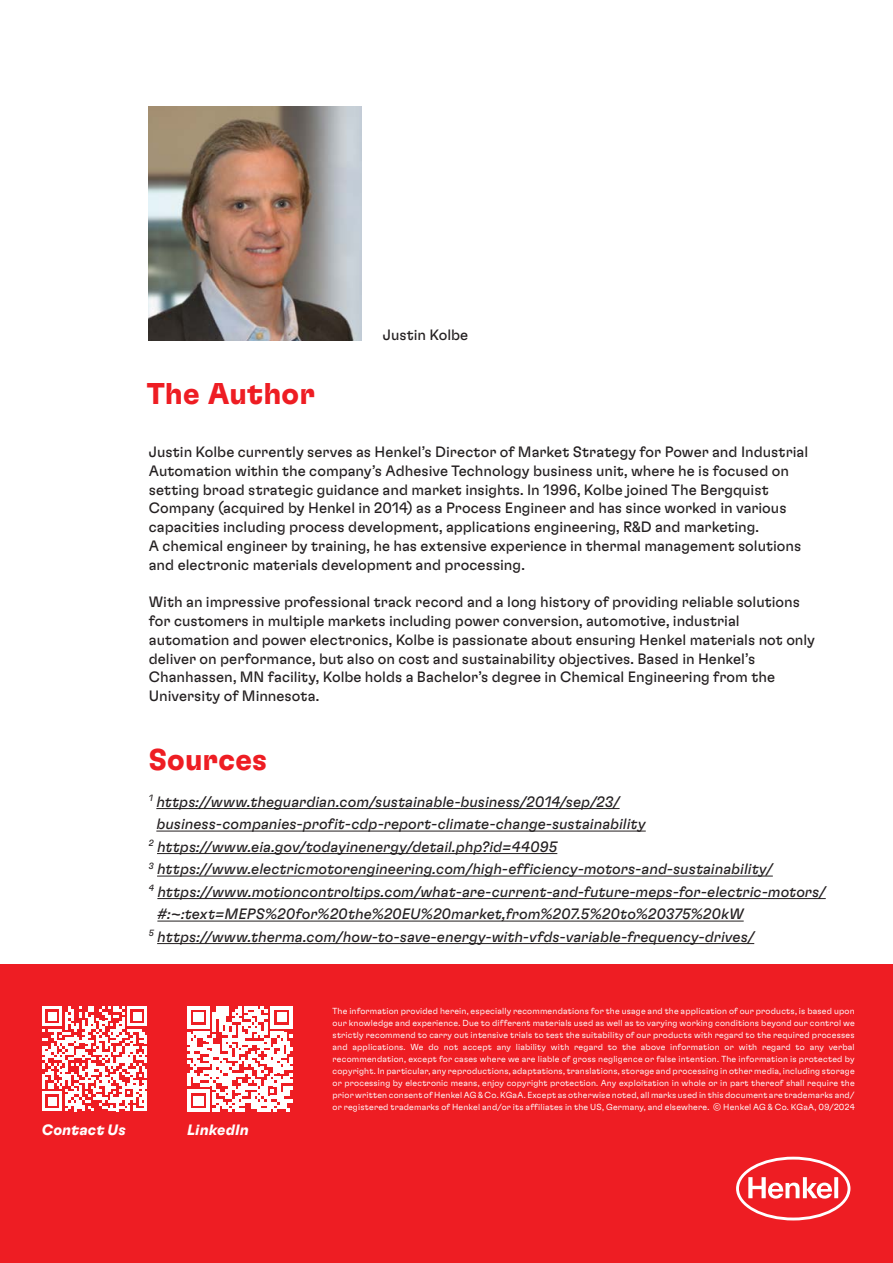
<style>
.page{position:relative;width:893px;height:1263px;background:#fff}
.page>*{position:absolute;margin:0;border:0;box-sizing:border-box;transform-origin:0 0}
.GTF_Bold_20_23_Head_red{font:700 30px "Henkel GT Flexa";letter-spacing:.005em;color:#ee1d23}
.GTF_Reg_10_12_5{font:15px/18.8px "Henkel GT Flexa";color:#231f20}
.GTF_Reg_10_12_5-2{font:italic 15px/22.5px "Henkel GT Flexa";color:#231f20}
.GTF_Reg_10_12{font:italic 700 15px "Henkel GT Flexa";letter-spacing:.005em;color:#fff}
.t1{font:300 8.7px/12px "Henkel GT Flexa";letter-spacing:.02em;color:#fff;text-align:justify}
</style>
<div class="page">
<div style="left:0;top:964px;width:893px;height:299px;background:#ee1d23"></div>
<hr style="left:156px;top:808px;width:464px;height:1px;background:#231f20">
<hr style="left:156px;top:831px;width:490px;height:1px;background:#231f20">
<hr style="left:157px;top:853px;width:400px;height:1px;background:#231f20">
<hr style="left:157px;top:876px;width:616px;height:1px;background:#231f20">
<hr style="left:157px;top:898px;width:669px;height:1px;background:#231f20">
<hr style="left:157px;top:921px;width:587px;height:1px;background:#231f20">
<hr style="left:157px;top:943px;width:597px;height:1px;background:#231f20">
<img style="left:149px;top:106px;width:212px;height:234px">
<svg style="left:42px;top:1006px;width:105px;height:105px"></svg>
<hr style="left:144px;top:1091px;width:3px;height:20px;background:#fff">
<svg style="left:187px;top:1006px;width:106px;height:106px"></svg>
<svg style="left:736px;top:1157px;width:114px;height:63px"></svg>
<p class="GTF_Bold_20_23_Head_red" style="left:147px;top:375px;width:169px">The Author</p>
<p class="GTF_Reg_10_12_5" style="left:383px;top:325px;width:87px">Justin Kolbe</p>
<p class="GTF_Reg_10_12_5" style="left:149px;top:442px;width:661px">Justin Kolbe currently serves as Henkel’s Director of Market Strategy for Power and Industrial Automation within the company’s Adhesive Technology business unit, where he is focused on setting broad strategic guidance and market insights. In 1996, Kolbe joined The Bergquist Company (acquired by Henkel in 2014) as a Process Engineer and has since worked in various capacities including process development, applications engineering, R&amp;D and marketing.<br>A chemical engineer by training, he has extensive experience in thermal management solutions and electronic materials development and processing.</p>
<p class="GTF_Reg_10_12_5" style="left:149px;top:592px;width:668px">With an impressive professional track record and a long history of providing reliable solutions for customers in multiple markets including power conversion, automotive, industrial automation and power electronics, Kolbe is passionate about ensuring Henkel materials not only deliver on performance, but also on cost and sustainability objectives. Based in Henkel’s Chanhassen, MN facility, Kolbe holds a Bachelor’s degree in Chemical Engineering from the University of Minnesota.</p>
<p class="GTF_Bold_20_23_Head_red" style="left:149px;top:741px;width:120px">Sources</p>
<p class="GTF_Reg_10_12_5-2" style="left:156px;top:789px;width:491px;text-indent:-8px"><sup>1</sup> https://www.theguardian.com/sustainable-business/2014/sep/23/ business-companies-profit-cdp-report-climate-change-sustainability</p>
<p class="GTF_Reg_10_12_5-2" style="left:149px;top:834px;width:410px"><sup>2</sup> https://www.eia.gov/todayinenergy/detail.php?id=44095</p>
<p class="GTF_Reg_10_12_5-2" style="left:149px;top:857px;width:625px"><sup>3</sup> https://www.electricmotorengineering.com/high-efficiency-motors-and-sustainability/</p>
<p class="GTF_Reg_10_12_5-2" style="left:157px;top:879px;width:670px;text-indent:-9px"><sup>4</sup> https://www.motioncontroltips.com/what-are-current-and-future-meps-for-electric-motors/ #:~:text=MEPS%20for%20the%20EU%20market,from%207.5%20to%20375%20kW</p>
<p class="GTF_Reg_10_12_5-2" style="left:149px;top:924px;width:607px"><sup>5</sup> https://www.therma.com/how-to-save-energy-with-vfds-variable-frequency-drives/</p>
<p class="GTF_Reg_10_12" style="left:42px;top:1120px;width:85px">Contact Us</p>
<p class="GTF_Reg_10_12" style="left:187px;top:1120px;width:63px">LinkedIn</p>
<p class="t1" style="left:333px;top:1005px;width:524px">The information provided herein, especially recommendations for the usage and the application of our products, is based upon our knowledge and experience. Due to different materials used as well as to varying working conditions beyond our control we strictly recommend to carry out intensive trials to test the suitability of our products with regard to the required processes and applications. We do not accept any liability with regard to the above information or with regard to any verbal recommendation, except for cases where we are liable of gross negligence or false intention. The information is protected by copyright. In particular, any reproductions, adaptations, translations, storage and processing in other media, including storage or processing by electronic means, enjoy copyright protection. Any exploitation in whole or in part thereof shall require the prior written consent of Henkel AG &amp; Co. KGaA. Except as otherwise noted, all marks used in this document are trademarks and/ or registered trademarks of Henkel and/or its affiliates in the US, Germany, and elsewhere. © Henkel AG &amp; Co. KGaA, 09/2024</p>
</div>
